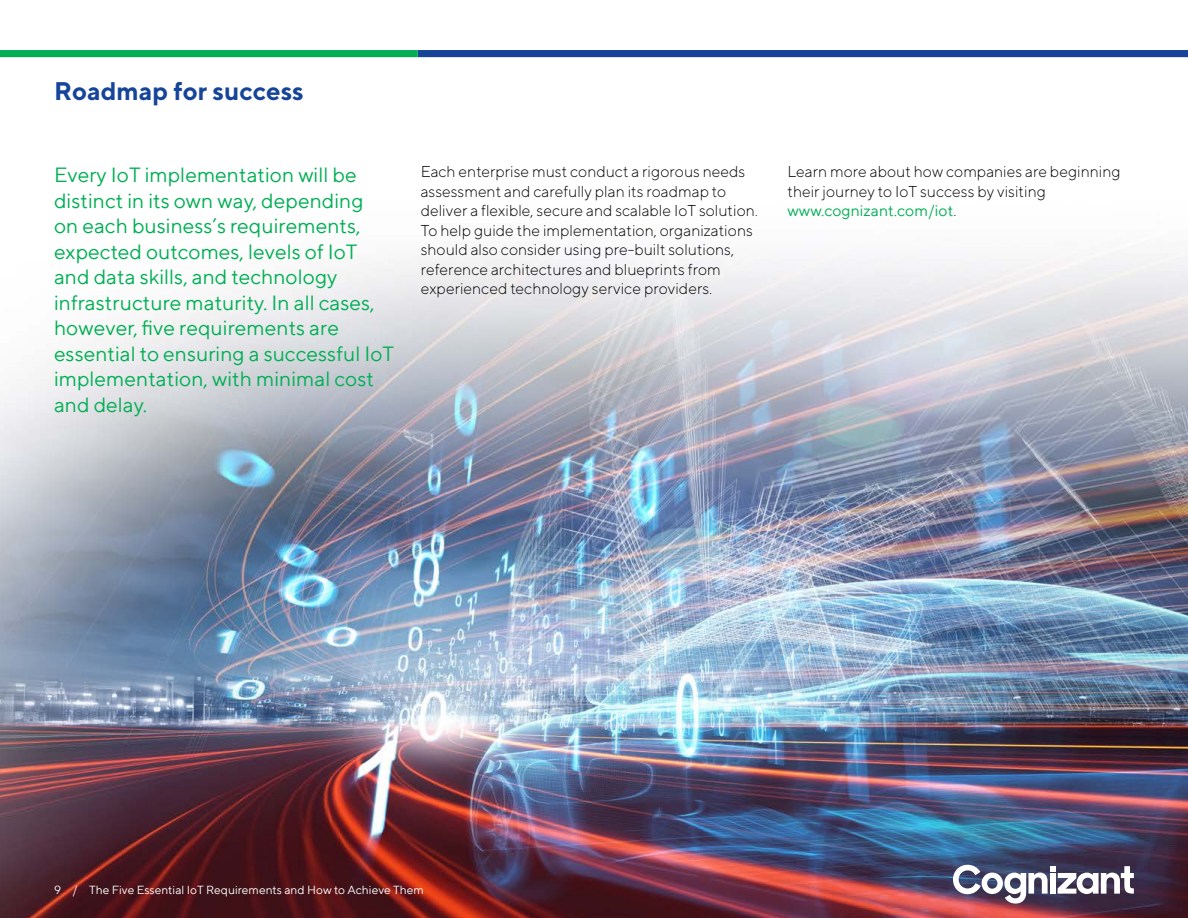
<style>
.page{position:relative;width:1188px;height:918px;background:#fff}
.page>*{position:absolute;margin:0;border:0;box-sizing:border-box;transform-origin:0 0}
.EB_Heading_1_-_17_19{font:700 25.5px "TT Norms";color:#164499}
.EB_Intro_-_First_par{font:21px/25.5px "TT Norms";color:#00af54}
.EB_Body_10_5_13{font:300 15.75px/19.5px "TT Norms";color:#000}
.EB_Folio_8_10{font:12px "TT Norms";color:#fff}
.s1{font-weight:400;color:#00af54}
</style>
<div class="page">
<img style="left:0;top:57px;width:1188px;height:861px">
<div style="left:418px;top:50px;width:770px;height:7px;background:#164499"></div>
<div style="left:0;top:50px;width:418px;height:7px;background:#00af54"></div>
<svg style="left:953px;top:865px;width:181px;height:39px"></svg>
<p class="EB_Heading_1_-_17_19" style="left:54px;top:75px;width:251px">Roadmap for success</p>
<p class="EB_Intro_-_First_par" style="left:54px;top:162px;width:342px">Every IoT implementation will be distinct in its own way, depending<br>on each business’s requirements, expected outcomes, levels of IoT and data skills, and technology infrastructure maturity. In all cases, however, five requirements are essential to ensuring a successful IoT implementation, with minimal cost and delay.</p>
<p class="EB_Body_10_5_13" style="left:421px;top:162px;width:339px">Each enterprise must conduct a rigorous needs assessment and carefully plan its roadmap to deliver a flexible, secure and scalable IoT solution.<br>To help guide the implementation, organizations should also consider using pre-built solutions, reference architectures and blueprints from experienced technology service providers.</p>
<p class="EB_Body_10_5_13" style="left:788px;top:162px;width:335px">Learn more about how companies are beginning their journey to IoT success by visiting <span class="s1">www.cognizant.com/iot</span>.</p>
<p class="EB_Folio_8_10" style="left:54px;top:882px;width:372px">9 / The Five Essential IoT Requirements and How to Achieve Them</p>
</div>
